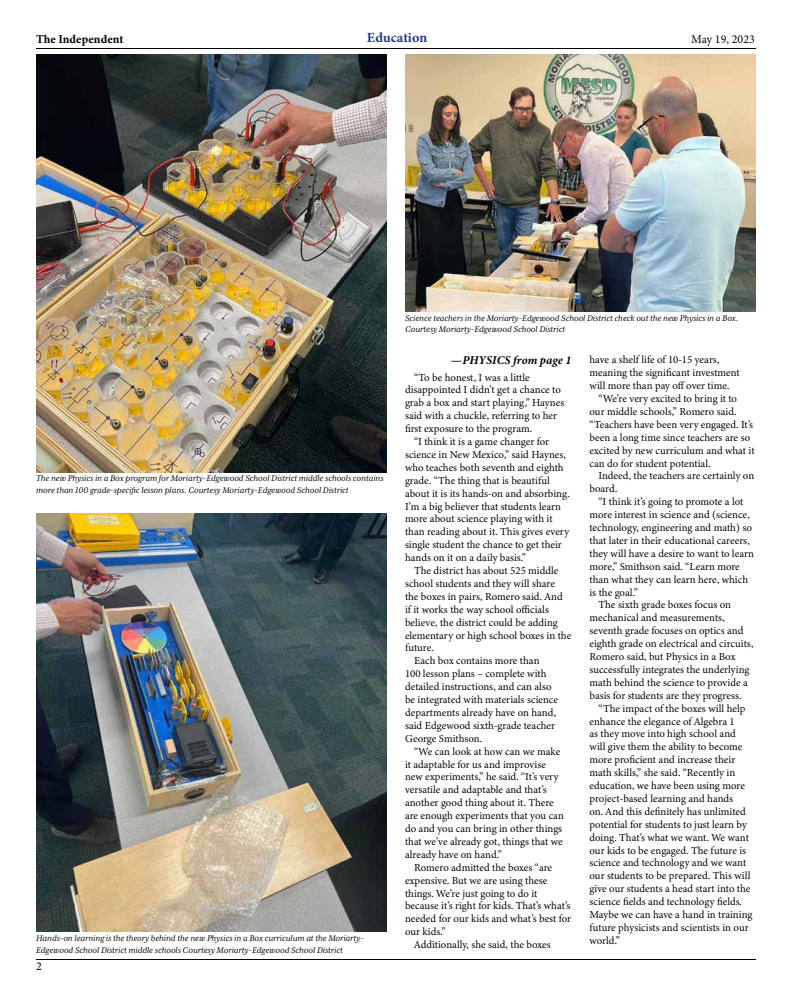
<style>
.page{position:relative;width:792px;height:1008px;background:#fff}
.page>*{position:absolute;margin:0;border:0;box-sizing:border-box;transform-origin:0 0}
.t1{font:700 14px "Minion 3";letter-spacing:.005em;color:#243b7d}
.t2{font:italic 700 12px "Minion 3";color:#000}
.t3{font:700 12px "Minion 3";letter-spacing:.005em;color:#000}
.t4{font:12px "Minion 3";color:#000}
.t5{font:10.8px/12.9px "Minion 3";color:#000}
.t6{font:italic 9.5px/11.4px "Mrs Eaves XL Serif OT";color:#000}
</style>
<div class="page">
<hr style="left:36px;top:48px;width:720px;height:1px;background:#000">
<hr style="left:36px;top:959px;width:720px;height:1px;background:#000">
<img style="left:405px;top:54px;width:351px;height:257px">
<img style="left:36px;top:54px;width:351px;height:419px">
<img style="left:36px;top:513px;width:351px;height:419px">
<p class="t3" style="left:36px;top:31px;width:89px">The Independent</p>
<p class="t1" style="left:367px;top:28px;width:62px">Education</p>
<p class="t4" style="left:691px;top:31px;width:65px">May 19, 2023</p>
<p class="t6" style="left:36px;top:473px;width:349px">The new Physics in a Box program for Moriarty-Edgewood School District middle schools contains more than 100 grade-specific lesson plans. Courtesy Moriarty-Edgewood School District</p>
<p class="t6" style="left:36px;top:933px;width:329px">Hands-on learning is the theory behind the new Physics in a Box curriculum at the Moriarty-<br>Edgewood School District middle schools Courtesy Moriarty-Edgewood School District</p>
<p class="t4" style="left:36px;top:957px;width:7px">2</p>
<p class="t6" style="left:405px;top:312px;width:335px">Science teachers in the Moriarty-Edgewood School District check out the new Physics in a Box.<br>Courtesy Moriarty-Edgewood School District</p>
<p class="t2" style="left:451px;top:352px;width:122px">—PHYSICS from page 1</p>
<p class="t5" style="left:405px;top:371px;width:161px;text-indent:9px">“To be honest, I was a little disappointed I didn’t get a chance to grab a box and start playing,” Haynes said with a chuckle, referring to her first exposure to the program.</p>
<p class="t5" style="left:405px;top:435px;width:166px;text-indent:9px">“I think it is a game changer for science in New Mexico,” said Haynes, who teaches both seventh and eighth grade. “The thing that is beautiful about it is its hands-on and absorbing.<br>I’m a big believer that students learn more about science playing with it than reading about it. This gives every single student the chance to get their hands on it on a daily basis.”</p>
<p class="t5" style="left:414px;top:564px;width:146px">The district has about 525 middle</p>
<p class="t5" style="left:405px;top:577px;width:151px">school students and they will share</p>
<p class="t5" style="left:405px;top:590px;width:159px">the boxes in pairs, Romero said. And</p>
<p class="t5" style="left:405px;top:603px;width:145px">if it works the way school officials</p>
<p class="t5" style="left:405px;top:616px;width:154px">believe, the district could be adding</p>
<p class="t5" style="left:405px;top:629px;width:168px">elementary or high school boxes in the</p>
<p class="t5" style="left:405px;top:642px;width:30px">future.</p>
<p class="t5" style="left:414px;top:654px;width:127px">Each box contains more than</p>
<p class="t5" style="left:405px;top:667px;width:143px">100 lesson plans – complete with</p>
<p class="t5" style="left:405px;top:680px;width:148px">detailed instructions, and can also</p>
<p class="t5" style="left:405px;top:693px;width:155px">be integrated with materials science</p>
<p class="t5" style="left:405px;top:706px;width:153px">departments already have on hand,</p>
<p class="t5" style="left:405px;top:719px;width:152px">said Edgewood sixth-grade teacher</p>
<p class="t5" style="left:405px;top:732px;width:79px">George Smithson.</p>
<p class="t5" style="left:414px;top:745px;width:148px">“We can look at how can we make</p>
<p class="t5" style="left:405px;top:758px;width:143px">it adaptable for us and improvise</p>
<p class="t5" style="left:405px;top:771px;width:155px">new experiments,” he said. “It’s very</p>
<p class="t5" style="left:405px;top:783px;width:143px">versatile and adaptable and that’s</p>
<p class="t5" style="left:405px;top:796px;width:150px">another good thing about it. There</p>
<p class="t5" style="left:405px;top:809px;width:160px">are enough experiments that you can</p>
<p class="t5" style="left:405px;top:822px;width:159px">do and you can bring in other things</p>
<p class="t5" style="left:405px;top:835px;width:159px">that we’ve already got, things that we</p>
<p class="t5" style="left:405px;top:848px;width:98px">already have on hand.”</p>
<p class="t5" style="left:414px;top:861px;width:140px">Romero admitted the boxes “are</p>
<p class="t5" style="left:405px;top:874px;width:144px">expensive. But we are using these</p>
<p class="t5" style="left:405px;top:887px;width:134px">things. We’re just going to do it</p>
<p class="t5" style="left:405px;top:900px;width:167px">because it’s right for kids. That’s what’s</p>
<p class="t5" style="left:405px;top:912px;width:168px">needed for our kids and what’s best for</p>
<p class="t5" style="left:405px;top:925px;width:42px">our kids.”</p>
<p class="t5" style="left:414px;top:938px;width:138px">Additionally, she said, the boxes</p>
<p class="t5" style="left:590px;top:353px;width:131px">have a shelf life of 10-15 years,</p>
<p class="t5" style="left:590px;top:366px;width:152px">meaning the significant investment</p>
<p class="t5" style="left:590px;top:379px;width:141px">will more than pay off over time.</p>
<p class="t5" style="left:599px;top:392px;width:140px">“We’re very excited to bring it to</p>
<p class="t5" style="left:590px;top:405px;width:148px">our middle schools,” Romero said.</p>
<p class="t5" style="left:590px;top:418px;width:165px">“Teachers have been very engaged. It’s</p>
<p class="t5" style="left:590px;top:431px;width:162px">been a long time since teachers are so</p>
<p class="t5" style="left:590px;top:444px;width:167px">excited by new curriculum and what it</p>
<p class="t5" style="left:590px;top:457px;width:123px">can do for student potential.</p>
<p class="t5" style="left:599px;top:469px;width:157px">Indeed, the teachers are certainly on</p>
<p class="t5" style="left:590px;top:482px;width:29px">board.</p>
<p class="t5" style="left:599px;top:495px;width:146px">“I think it’s going to promote a lot</p>
<p class="t5" style="left:590px;top:508px;width:162px">more interest in science and (science,</p>
<p class="t5" style="left:590px;top:521px;width:164px">technology, engineering and math) so</p>
<p class="t5" style="left:590px;top:534px;width:162px">that later in their educational careers,</p>
<p class="t5" style="left:590px;top:547px;width:166px">they will have a desire to want to learn</p>
<p class="t5" style="left:590px;top:560px;width:152px">more,” Smithson said. “Learn more</p>
<p class="t5" style="left:590px;top:573px;width:160px">than what they can learn here, which</p>
<p class="t5" style="left:590px;top:586px;width:50px">is the goal.”</p>
<p class="t5" style="left:599px;top:598px;width:134px">The sixth grade boxes focus on</p>
<p class="t5" style="left:590px;top:611px;width:137px">mechanical and measurements,</p>
<p class="t5" style="left:590px;top:624px;width:156px">seventh grade focuses on optics and</p>
<p class="t5" style="left:590px;top:637px;width:165px">eighth grade on electrical and circuits,</p>
<p class="t5" style="left:590px;top:650px;width:147px">Romero said, but Physics in a Box</p>
<p class="t5" style="left:590px;top:663px;width:162px">successfully integrates the underlying</p>
<p class="t5" style="left:590px;top:676px;width:160px">math behind the science to provide a</p>
<p class="t5" style="left:590px;top:689px;width:153px">basis for students are they progress.</p>
<p class="t5" style="left:599px;top:702px;width:149px">“The impact of the boxes will help</p>
<p class="t5" style="left:590px;top:715px;width:147px">enhance the elegance of Algebra 1</p>
<p class="t5" style="left:590px;top:727px;width:148px">as they move into high school and</p>
<p class="t5" style="left:590px;top:740px;width:154px">will give them the ability to become</p>
<p class="t5" style="left:590px;top:753px;width:147px">more proficient and increase their</p>
<p class="t5" style="left:590px;top:766px;width:147px">math skills,” she said. “Recently in</p>
<p class="t5" style="left:590px;top:779px;width:157px">education, we have been using more</p>
<p class="t5" style="left:590px;top:792px;width:145px">project-based learning and hands</p>
<p class="t5" style="left:590px;top:805px;width:158px">on. And this definitely has unlimited</p>
<p class="t5" style="left:590px;top:818px;width:159px">potential for students to just learn by</p>
<p class="t5" style="left:590px;top:831px;width:161px">doing. That’s what we want. We want</p>
<p class="t5" style="left:590px;top:844px;width:158px">our kids to be engaged. The future is</p>
<p class="t5" style="left:590px;top:856px;width:158px">science and technology and we want</p>
<p class="t5" style="left:590px;top:869px;width:162px">our students to be prepared. This will</p>
<p class="t5" style="left:590px;top:882px;width:163px">give our students a head start into the</p>
<p class="t5" style="left:590px;top:895px;width:154px">science fields and technology fields.</p>
<p class="t5" style="left:590px;top:908px;width:165px">Maybe we can have a hand in training</p>
<p class="t5" style="left:590px;top:921px;width:161px">future physicists and scientists in our</p>
<p class="t5" style="left:590px;top:934px;width:32px">world.”</p>
</div>
